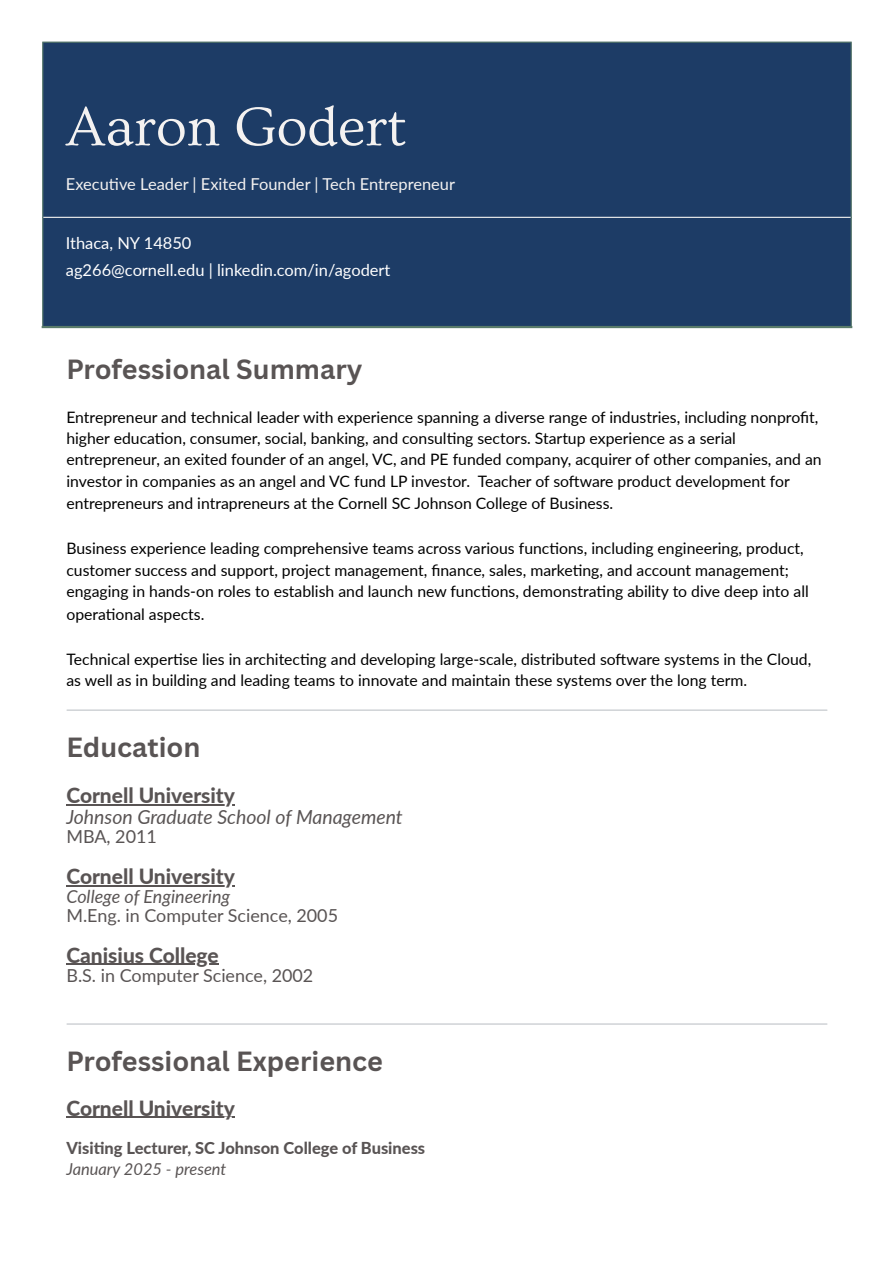
<style>
.page{position:relative;width:894px;height:1263px;background:#fff}
.page>*{position:absolute;margin:0;border:0;box-sizing:border-box;transform-origin:0 0}
.t1{font:57px "Ovo";color:#f4f2f1}
.t2{font:700 27px "Canva Sans";color:#595454}
.t3{font:800 21px "Lato";color:#595454}
.t4{font:italic 19.5px "Lato";color:#595454}
.t5{font:18px "Lato";color:#595454}
.t6{font:italic 18px "Lato";color:#595454}
.t7{font:16.5px "Lato";color:#fff}
.t8{font:16.5px "Lato";color:#f4f2f1}
.t9{font:800 16.5px "Lato";color:#595454}
.t10{font:italic 16.5px "Lato";color:#595454}
.t11{font:15.75px/21.6px "Lato";color:#000}
</style>
<div class="page">
<div style="left:43px;top:43px;width:807px;height:283px;background:#1d3c66"></div>
<hr style="left:42px;top:43px;width:1px;height:283px;background:#597b6a">
<hr style="left:850px;top:43px;width:1px;height:283px;background:#597b6a">
<hr style="left:43px;top:217px;width:807px;height:1px;background:#f4f2f1">
<hr style="left:66px;top:1117px;width:169px;height:1px;background:#595454">
<hr style="left:66px;top:964px;width:153px;height:1px;background:#595454">
<hr style="left:66px;top:885px;width:169px;height:1px;background:#595454">
<hr style="left:66px;top:804px;width:169px;height:1px;background:#595454">
<hr style="left:42px;top:326px;width:810px;height:2px;background:#597b6a">
<hr style="left:42px;top:42px;width:809px;height:1px;background:#597b6a">
<hr style="left:67px;top:1023px;width:759px;height:2px;background:#bfc3c8">
<hr style="left:67px;top:710px;width:759px;height:1px;background:#bfc3c8">
<h1 class="t1" style="left:66px;top:96px;width:342px">Aaron Godert</h1>
<p class="t8" style="left:66px;top:174px;width:390px">Executive Leader | Exited Founder | Tech Entrepreneur</p>
<p class="t7" style="left:66px;top:233px;width:127px">Ithaca, NY 14850</p>
<p class="t7" style="left:66px;top:260px;width:326px">ag266@cornell.edu | linkedin.com/in/agodert</p>
<h2 class="t2" style="left:66px;top:350px;width:297px">Professional Summary</h2>
<p class="t11" style="left:66px;top:406px;width:756px">Entrepreneur and technical leader with experience spanning a diverse range of industries, including nonprofit, higher education, consumer, social, banking, and consulting sectors. Startup experience as a serial entrepreneur, an exited founder of an angel, VC, and PE funded company, acquirer of other companies, and an investor in companies as an angel and VC fund LP investor. Teacher of software product development for entrepreneurs and intrapreneurs at the Cornell SC Johnson College of Business.</p>
<p class="t11" style="left:66px;top:537px;width:743px">Business experience leading comprehensive teams across various functions, including engineering, product, customer success and support, project management, finance, sales, marketing, and account management; engaging in hands-on roles to establish and launch new functions, demonstrating ability to dive deep into all operational aspects.</p>
<p class="t11" style="left:66px;top:648px;width:746px">Technical expertise lies in architecting and developing large-scale, distributed software systems in the Cloud, as well as in building and leading teams to innovate and maintain these systems over the long term.</p>
<h2 class="t2" style="left:66px;top:728px;width:135px">Education</h2>
<h3 class="t3" style="left:66px;top:782px;width:170px">Cornell University</h3>
<p class="t4" style="left:66px;top:805px;width:338px">Johnson Graduate School of Management</p>
<p class="t5" style="left:66px;top:826px;width:92px">MBA, 2011</p>
<h3 class="t3" style="left:66px;top:863px;width:170px">Cornell University</h3>
<p class="t6" style="left:66px;top:885px;width:165px">College of Engineering</p>
<p class="t5" style="left:66px;top:904px;width:273px">M.Eng. in Computer Science, 2005</p>
<h3 class="t3" style="left:66px;top:942px;width:154px">Canisius College</h3>
<p class="t5" style="left:66px;top:964px;width:248px">B.S. in Computer Science, 2002</p>
<h2 class="t2" style="left:66px;top:1042px;width:318px">Professional Experience</h2>
<p class="t3" style="left:66px;top:1095px;width:170px">Cornell University</p>
<p class="t9" style="left:66px;top:1138px;width:360px">Visiting Lecturer, SC Johnson College of Business</p>
<p class="t10" style="left:66px;top:1159px;width:161px">January 2025 - present</p>
</div>
